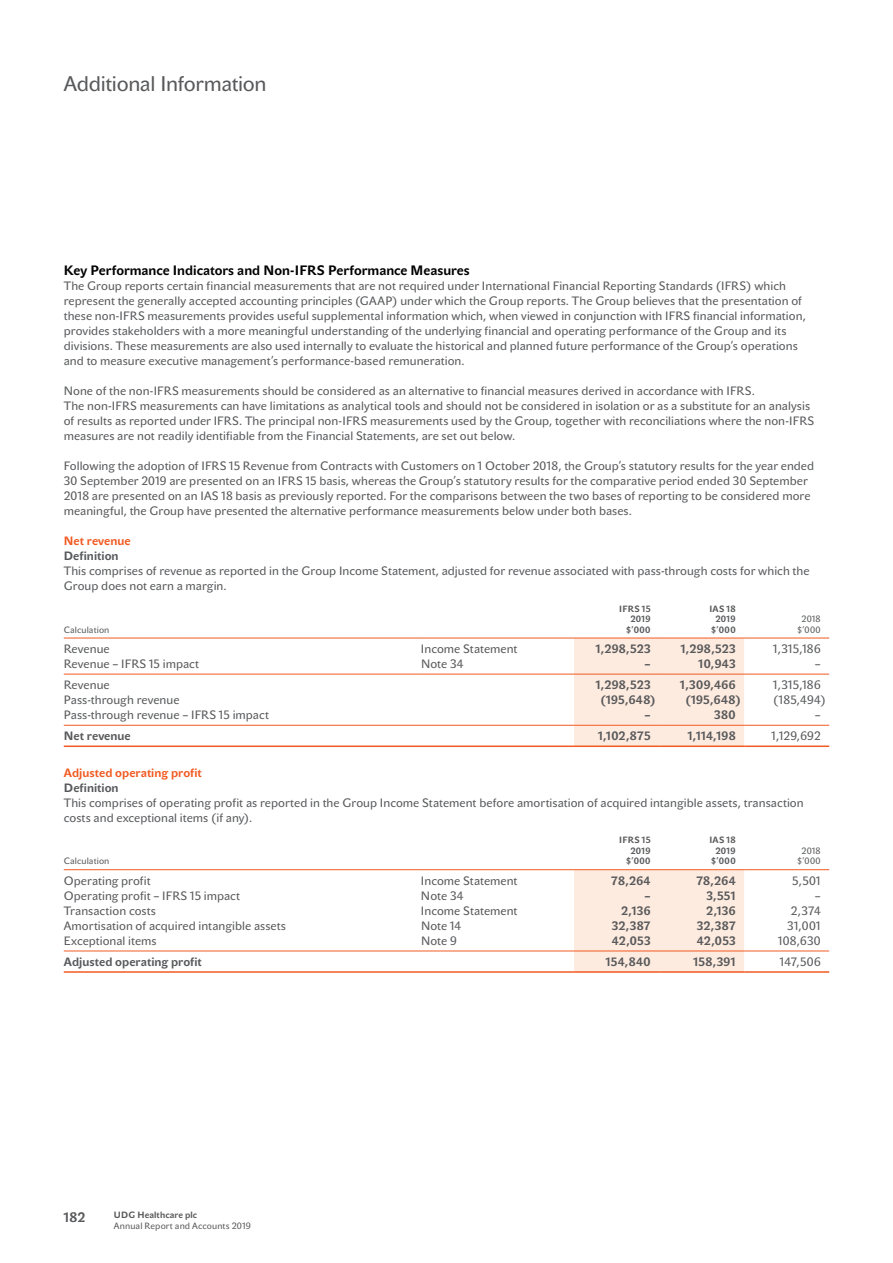
<style>
.page{position:relative;width:893px;height:1263px;background:#fff}
.page>*{position:absolute;margin:0;border:0;box-sizing:border-box;transform-origin:0 0}
.t1{font:21px "John Sans Text Pro";letter-spacing:-.015em;color:#58595b}
.t2{font:700 13.5px "John Sans Text Pro";color:#000}
.t3{font:700 13.5px "John Sans Text Pro";color:#58595b}
.t4{font:12px/15px "John Sans Text Pro";letter-spacing:.005em;color:#58595b}
.t5{font:700 12px "John Sans Text Pro";letter-spacing:.015em;color:#58595b}
.t6{font:700 12px "John Sans Text Pro";letter-spacing:.005em;color:#f15a22}
.t7{font:700 9px/10.5px "John Sans Text Pro";letter-spacing:.03em;color:#58595b;text-align:right}
.t8{font:9px/10.5px "John Sans Text Pro";letter-spacing:.015em;color:#58595b;text-align:center}
</style>
<div class="page">
<div style="left:574px;top:639px;width:170px;height:106px;background:#feebdf"></div>
<hr style="left:64px;top:638px;width:357px;height:1px;background:#f15a22">
<hr style="left:421px;top:638px;width:153px;height:1px;background:#f15a22">
<hr style="left:574px;top:638px;width:85px;height:1px;background:#f15a22">
<hr style="left:659px;top:638px;width:85px;height:1px;background:#f15a22">
<hr style="left:744px;top:638px;width:85px;height:1px;background:#f15a22">
<hr style="left:64px;top:674px;width:357px;height:1px;background:#f15a22">
<hr style="left:421px;top:674px;width:153px;height:1px;background:#f15a22">
<hr style="left:574px;top:674px;width:85px;height:1px;background:#f15a22">
<hr style="left:659px;top:674px;width:85px;height:1px;background:#f15a22">
<hr style="left:744px;top:674px;width:85px;height:1px;background:#f15a22">
<hr style="left:64px;top:725px;width:357px;height:1px;background:#f15a22">
<hr style="left:421px;top:725px;width:153px;height:1px;background:#f15a22">
<hr style="left:574px;top:725px;width:85px;height:1px;background:#f15a22">
<hr style="left:659px;top:725px;width:85px;height:1px;background:#f15a22">
<hr style="left:744px;top:725px;width:85px;height:1px;background:#f15a22">
<hr style="left:64px;top:745px;width:357px;height:2px;background:#f15a22">
<hr style="left:421px;top:745px;width:153px;height:2px;background:#f15a22">
<hr style="left:574px;top:745px;width:85px;height:2px;background:#f15a22">
<hr style="left:659px;top:745px;width:85px;height:2px;background:#f15a22">
<hr style="left:744px;top:745px;width:85px;height:2px;background:#f15a22">
<div style="left:574px;top:870px;width:170px;height:101px;background:#feebdf"></div>
<hr style="left:64px;top:869px;width:357px;height:1px;background:#f15a22">
<hr style="left:421px;top:869px;width:153px;height:1px;background:#f15a22">
<hr style="left:574px;top:869px;width:85px;height:1px;background:#f15a22">
<hr style="left:659px;top:869px;width:85px;height:1px;background:#f15a22">
<hr style="left:744px;top:869px;width:85px;height:1px;background:#f15a22">
<hr style="left:64px;top:950px;width:357px;height:1px;background:#f15a22">
<hr style="left:421px;top:950px;width:153px;height:1px;background:#f15a22">
<hr style="left:574px;top:950px;width:85px;height:1px;background:#f15a22">
<hr style="left:659px;top:950px;width:85px;height:1px;background:#f15a22">
<hr style="left:744px;top:950px;width:85px;height:1px;background:#f15a22">
<hr style="left:64px;top:971px;width:357px;height:2px;background:#f15a22">
<hr style="left:421px;top:971px;width:153px;height:2px;background:#f15a22">
<hr style="left:574px;top:971px;width:85px;height:2px;background:#f15a22">
<hr style="left:659px;top:971px;width:85px;height:2px;background:#f15a22">
<hr style="left:744px;top:971px;width:85px;height:2px;background:#f15a22">
<h1 class="t1" style="left:64px;top:71px;width:204px">Additional Information</h1>
<p class="t2" style="left:64px;top:262px;width:407px">Key Performance Indicators and Non-IFRS Performance Measures</p>
<p class="t4" style="left:64px;top:279px;width:744px">The Group reports certain financial measurements that are not required under International Financial Reporting Standards (IFRS) which represent the generally accepted accounting principles (GAAP) under which the Group reports. The Group believes that the presentation of these non-IFRS measurements provides useful supplemental information which, when viewed in conjunction with IFRS financial information, provides stakeholders with a more meaningful understanding of the underlying financial and operating performance of the Group and its divisions. These measurements are also used internally to evaluate the historical and planned future performance of the Group’s operations and to measure executive management’s performance-based remuneration.</p>
<p class="t4" style="left:64px;top:384px;width:752px">None of the non-IFRS measurements should be considered as an alternative to financial measures derived in accordance with IFRS.<br>The non-IFRS measurements can have limitations as analytical tools and should not be considered in isolation or as a substitute for an analysis of results as reported under IFRS. The principal non-IFRS measurements used by the Group, together with reconciliations where the non-IFRS measures are not readily identifiable from the Financial Statements, are set out below.</p>
<p class="t4" style="left:64px;top:459px;width:752px">Following the adoption of IFRS 15 Revenue from Contracts with Customers on 1 October 2018, the Group’s statutory results for the year ended 30 September 2019 are presented on an IFRS 15 basis, whereas the Group’s statutory results for the comparative period ended 30 September 2018 are presented on an IAS 18 basis as previously reported. For the comparisons between the two bases of reporting to be considered more meaningful, the Group have presented the alternative performance measurements below under both bases.</p>
<p class="t6" style="left:64px;top:534px;width:68px">Net revenue</p>
<p class="t5" style="left:64px;top:549px;width:56px">Definition</p>
<p class="t4" style="left:64px;top:564px;width:747px">This comprises of revenue as reported in the Group Income Statement, adjusted for revenue associated with pass-through costs for which the<br>Group does not earn a margin.</p>
<p class="t8" style="left:64px;top:625px;width:47px">Calculation</p>
<p class="t7" style="left:619px;top:604px;width:33px">IFRS 15<br>2019 $’000</p>
<p class="t7" style="left:709px;top:604px;width:28px">IAS 18<br>2019 $’000</p>
<p class="t8" style="left:797px;top:614px;width:25px">2018 $’000</p>
<p class="t4" style="left:64px;top:642px;width:47px">Revenue</p>
<p class="t4" style="left:421px;top:642px;width:98px">Income Statement</p>
<p class="t5" style="left:596px;top:642px;width:56px">1,298,523</p>
<p class="t5" style="left:681px;top:642px;width:56px">1,298,523</p>
<p class="t4" style="left:773px;top:642px;width:49px">1,315,186</p>
<p class="t4" style="left:64px;top:657px;width:137px">Revenue – IFRS 15 impact</p>
<p class="t4" style="left:421px;top:657px;width:44px">Note 34</p>
<p class="t5" style="left:644px;top:657px;width:8px">–</p>
<p class="t5" style="left:698px;top:657px;width:39px">10,943</p>
<p class="t4" style="left:815px;top:657px;width:7px">–</p>
<p class="t4" style="left:64px;top:678px;width:47px">Revenue</p>
<p class="t5" style="left:596px;top:678px;width:56px">1,298,523</p>
<p class="t5" style="left:680px;top:678px;width:57px">1,309,466</p>
<p class="t4" style="left:773px;top:678px;width:49px">1,315,186</p>
<p class="t4" style="left:64px;top:693px;width:117px">Pass-through revenue</p>
<p class="t5" style="left:600px;top:693px;width:57px">(195,648)</p>
<p class="t5" style="left:685px;top:693px;width:57px">(195,648)</p>
<p class="t4" style="left:773px;top:693px;width:54px">(185,494)</p>
<p class="t4" style="left:64px;top:708px;width:207px">Pass-through revenue – IFRS 15 impact</p>
<p class="t5" style="left:644px;top:708px;width:8px">–</p>
<p class="t5" style="left:714px;top:708px;width:23px">380</p>
<p class="t4" style="left:815px;top:708px;width:7px">–</p>
<p class="t5" style="left:64px;top:729px;width:68px">Net revenue</p>
<p class="t5" style="left:598px;top:729px;width:54px">1,102,875</p>
<p class="t5" style="left:688px;top:729px;width:49px">1,114,198</p>
<p class="t4" style="left:771px;top:729px;width:51px">1,129,692</p>
<p class="t6" style="left:64px;top:766px;width:140px">Adjusted operating profit</p>
<p class="t5" style="left:64px;top:781px;width:56px">Definition</p>
<p class="t4" style="left:64px;top:796px;width:741px">This comprises of operating profit as reported in the Group Income Statement before amortisation of acquired intangible assets, transaction costs and exceptional items (if any).</p>
<p class="t8" style="left:64px;top:856px;width:47px">Calculation</p>
<p class="t7" style="left:619px;top:835px;width:33px">IFRS 15<br>2019 $’000</p>
<p class="t7" style="left:709px;top:835px;width:28px">IAS 18<br>2019 $’000</p>
<p class="t8" style="left:797px;top:846px;width:25px">2018 $’000</p>
<p class="t4" style="left:64px;top:873px;width:88px">Operating profit</p>
<p class="t4" style="left:421px;top:873px;width:98px">Income Statement</p>
<p class="t5" style="left:611px;top:873px;width:41px">78,264</p>
<p class="t5" style="left:696px;top:873px;width:41px">78,264</p>
<p class="t4" style="left:792px;top:873px;width:30px">5,501</p>
<p class="t4" style="left:64px;top:888px;width:178px">Operating profit – IFRS 15 impact</p>
<p class="t4" style="left:421px;top:888px;width:44px">Note 34</p>
<p class="t5" style="left:644px;top:888px;width:8px">–</p>
<p class="t5" style="left:706px;top:888px;width:31px">3,551</p>
<p class="t4" style="left:815px;top:888px;width:7px">–</p>
<p class="t4" style="left:64px;top:903px;width:94px">Transaction costs</p>
<p class="t4" style="left:421px;top:903px;width:98px">Income Statement</p>
<p class="t5" style="left:621px;top:903px;width:31px">2,136</p>
<p class="t5" style="left:706px;top:903px;width:31px">2,136</p>
<p class="t4" style="left:791px;top:903px;width:31px">2,374</p>
<p class="t4" style="left:64px;top:919px;width:224px">Amortisation of acquired intangible assets</p>
<p class="t4" style="left:421px;top:919px;width:42px">Note 14</p>
<p class="t5" style="left:612px;top:918px;width:40px">32,387</p>
<p class="t5" style="left:697px;top:918px;width:40px">32,387</p>
<p class="t4" style="left:787px;top:919px;width:35px">31,001</p>
<p class="t4" style="left:64px;top:934px;width:94px">Exceptional items</p>
<p class="t4" style="left:421px;top:934px;width:37px">Note 9</p>
<p class="t5" style="left:612px;top:933px;width:40px">42,053</p>
<p class="t5" style="left:697px;top:933px;width:40px">42,053</p>
<p class="t4" style="left:778px;top:934px;width:44px">108,630</p>
<p class="t5" style="left:64px;top:955px;width:140px">Adjusted operating profit</p>
<p class="t5" style="left:606px;top:955px;width:46px">154,840</p>
<p class="t5" style="left:693px;top:955px;width:44px">158,391</p>
<p class="t4" style="left:780px;top:955px;width:42px">147,506</p>
<p class="t3" style="left:64px;top:1209px;width:23px">182</p>
<p class="t7" style="left:114px;top:1210px;width:85px">UDG Healthcare plc</p>
<p class="t8" style="left:114px;top:1221px;width:138px">Annual Report and Accounts 2019</p>
</div>
